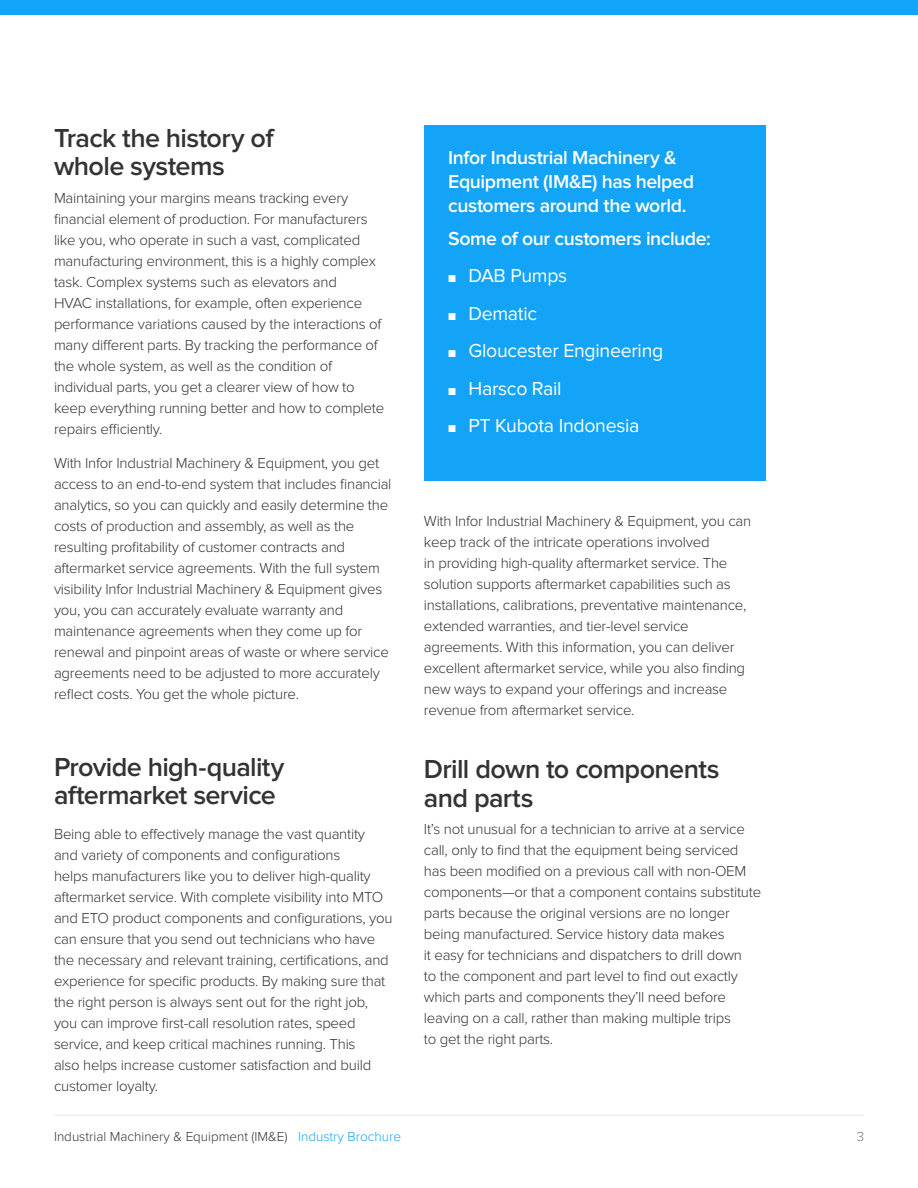
<style>
.page{position:relative;width:918px;height:1188px;background:#fff}
.page>*{position:absolute;margin:0;border:0;box-sizing:border-box;transform-origin:0 0}
.Subhead_805BLK_18_19{font:600 27px/28.5px "Proxima Nova";letter-spacing:-.025em;color:#333}
.body{font:600 27px/28.5px "Proxima Nova";letter-spacing:-.025em;color:#333}
.call-out_copy{font:600 19.5px/24px "Proxima Nova";letter-spacing:-.02em;color:#fff}
.t1{font:19.5px "Proxima Nova";letter-spacing:-.015em;color:#fff}
.Subhead_805BLK_18_19-2{font:300 15px/21px "Proxima Nova";letter-spacing:-.015em;color:#333}
.body-2{font:300 15px/21px "Proxima Nova";letter-spacing:-.015em;color:#333}
.t2{font:300 13.5px "Proxima Nova";color:#333}
.text_gray_12_14{font:300 13.5px "Proxima Nova";color:#737373}
.s1{font-weight:300;font-size:12px}
.s2{color:#13a3f7}
</style>
<div class="page">
<hr style="left:54px;top:1115px;width:810px;height:1px;background:#eaeaea">
<div style="left:0;top:0;width:918px;height:14px;background:#13a3f7"></div>
<div style="left:424px;top:125px;width:341px;height:356px;background:#13a3f7"></div>
<p class="Subhead_805BLK_18_19" style="left:54px;top:125px;width:221px">Track the history of whole systems</p>
<p class="body-2" style="left:54px;top:188px;width:332px">Maintaining your margins means tracking every financial element of production. For manufacturers like you, who operate in such a vast, complicated manufacturing environment, this is a highly complex task. Complex systems such as elevators and<br>HVAC installations, for example, often experience performance variations caused by the interactions of many different parts. By tracking the performance of the whole system, as well as the condition of individual parts, you get a clearer view of how to keep everything running better and how to complete repairs efficiently.</p>
<p class="body-2" style="left:54px;top:454px;width:339px">With Infor Industrial Machinery &amp; Equipment, you get access to an end-to-end system that includes financial analytics, so you can quickly and easily determine the costs of production and assembly, as well as the resulting profitability of customer contracts and aftermarket service agreements. With the full system visibility Infor Industrial Machinery &amp; Equipment gives you, you can accurately evaluate warranty and maintenance agreements when they come up for renewal and pinpoint areas of waste or where service agreements need to be adjusted to more accurately reflect costs. You get the whole picture.</p>
<p class="body" style="left:54px;top:754px;width:232px">Provide high-quality aftermarket service</p>
<p class="Subhead_805BLK_18_19-2" style="left:54px;top:824px;width:340px">Being able to effectively manage the vast quantity and variety of components and configurations<br>helps manufacturers like you to deliver high-quality aftermarket service. With complete visibility into MTO and ETO product components and configurations, you can ensure that you send out technicians who have the necessary and relevant training, certifications, and experience for specific products. By making sure that the right person is always sent out for the right job, you can improve first-call resolution rates, speed service, and keep critical machines running. This<br>also helps increase customer satisfaction and build customer loyalty.</p>
<p class="call-out_copy" style="left:448px;top:147px;width:247px">Infor Industrial Machinery &amp;<br>Equipment (IM&amp;E) has helped customers around the world.</p>
<p class="call-out_copy" style="left:448px;top:227px;width:264px">Some of our customers include:</p>
<p class="t1" style="left:448px;top:267px;width:121px"><span class="s1">■</span> DAB Pumps</p>
<p class="t1" style="left:448px;top:304px;width:90px"><span class="s1">■</span> Dematic</p>
<p class="t1" style="left:448px;top:342px;width:217px"><span class="s1">■</span> Gloucester Engineering</p>
<p class="t1" style="left:448px;top:379px;width:115px"><span class="s1">■</span> Harsco Rail</p>
<p class="t1" style="left:448px;top:417px;width:193px"><span class="s1">■</span> PT Kubota Indonesia</p>
<p class="Subhead_805BLK_18_19-2" style="left:424px;top:511px;width:329px">With Infor Industrial Machinery &amp; Equipment, you can keep track of the intricate operations involved<br>in providing high-quality aftermarket service. The solution supports aftermarket capabilities such as installations, calibrations, preventative maintenance, extended warranties, and tier-level service agreements. With this information, you can deliver excellent aftermarket service, while you also finding new ways to expand your offerings and increase revenue from aftermarket service.</p>
<p class="Subhead_805BLK_18_19" style="left:424px;top:756px;width:297px">Drill down to components and parts</p>
<p class="Subhead_805BLK_18_19-2" style="left:424px;top:820px;width:339px">It’s not unusual for a technician to arrive at a service call, only to find that the equipment being serviced has been modified on a previous call with non-OEM components—or that a component contains substitute parts because the original versions are no longer being manufactured. Service history data makes<br>it easy for technicians and dispatchers to drill down<br>to the component and part level to find out exactly which parts and components they’ll need before leaving on a call, rather than making multiple trips<br>to get the right parts.</p>
<p class="t2" style="left:54px;top:1131px;width:349px">Industrial Machinery &amp; Equipment (IM&amp;E) <span class="s2">Industry Brochure</span></p>
<p class="text_gray_12_14" style="left:857px;top:1131px;width:9px">3</p>
</div>
